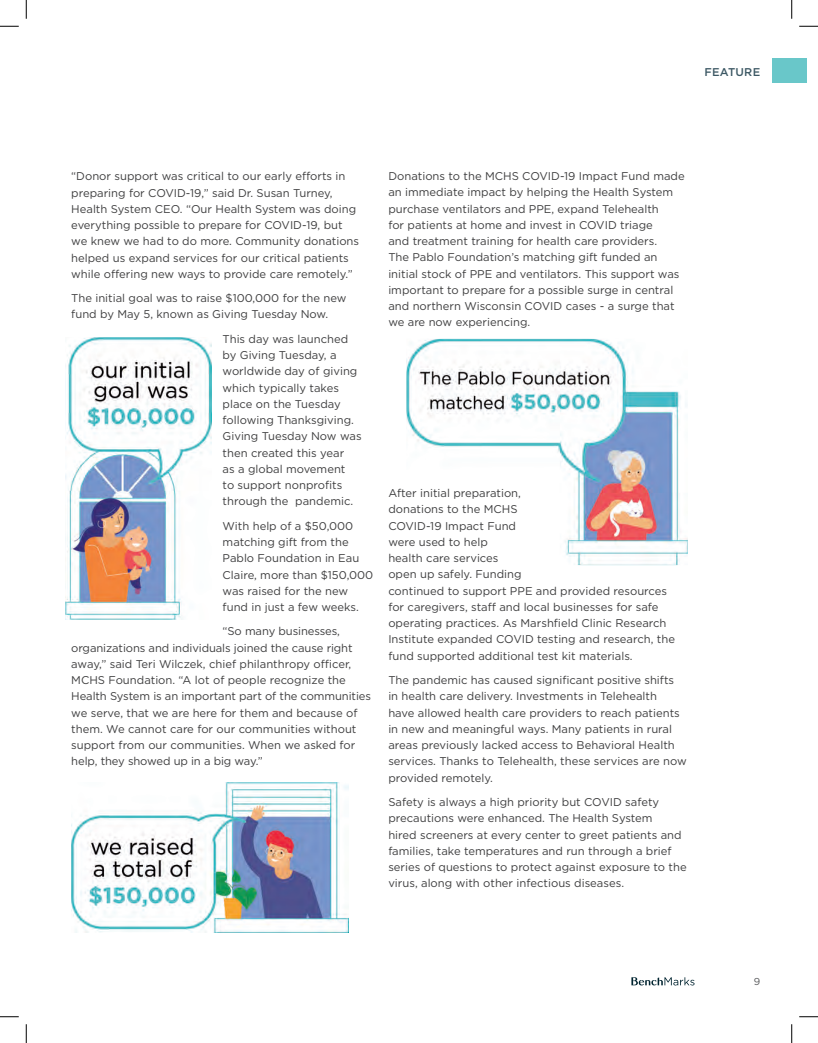
<style>
.page{position:relative;width:818px;height:1043px;background:#fff}
.page>*{position:absolute;margin:0;border:0;box-sizing:border-box;transform-origin:0 0}
.Article_Body{font:11.25px/16.2px "Gotham";color:#3e3e3f}
.t1{font:500 11.25px "Gotham";letter-spacing:.02em;color:#3c5864}
.t2{font:10px "Gotham";color:#57585a}
</style>
<div class="page">
<svg style="left:631px;top:977px;width:63px;height:8px"></svg>
<div style="left:772px;top:59px;width:34px;height:24px;background:#69c7c9"></div>
<img style="left:66px;top:338px;width:145px;height:281px">
<img style="left:71px;top:782px;width:278px;height:150px">
<img style="left:406px;top:339px;width:281px;height:226px">
<svg style="left:0;top:25px;width:19px;height:2px"></svg>
<svg style="left:799px;top:25px;width:19px;height:2px"></svg>
<svg style="left:0;top:1016px;width:19px;height:1px"></svg>
<svg style="left:799px;top:1016px;width:19px;height:1px"></svg>
<svg style="left:25px;top:0;width:2px;height:19px"></svg>
<svg style="left:25px;top:1024px;width:2px;height:18px"></svg>
<svg style="left:791px;top:0;width:1px;height:19px"></svg>
<svg style="left:791px;top:1024px;width:1px;height:18px"></svg>
<p class="t1" style="left:704px;top:65px;width:57px">FEATURE</p>
<p class="Article_Body" style="left:71px;top:168px;width:289px">“Donor support was critical to our early efforts in preparing for COVID-19,” said Dr. Susan Turney, Health System CEO. “Our Health System was doing everything possible to prepare for COVID-19, but we knew we had to do more. Community donations helped us expand services for our critical patients while offering new ways to provide care remotely.”</p>
<p class="Article_Body" style="left:71px;top:290px;width:277px">The initial goal was to raise $100,000 for the new fund by May 5, known as Giving Tuesday Now.</p>
<p class="Article_Body" style="left:222px;top:330px;width:140px">This day was launched by Giving Tuesday, a worldwide day of giving which typically takes place on the Tuesday following Thanksgiving.<br>Giving Tuesday Now was then created this year<br>as a global movement<br>to support nonprofits through the pandemic.</p>
<p class="Article_Body" style="left:222px;top:517px;width:152px">With help of a $50,000 matching gift from the<br>Pablo Foundation in Eau<br>Claire, more than $150,000 was raised for the new fund in just a few weeks.</p>
<p class="Article_Body" style="left:71px;top:623px;width:301px;text-indent:151px">“So many businesses, organizations and individuals joined the cause right away,” said Teri Wilczek, chief philanthropy officer, MCHS Foundation. “A lot of people recognize the Health System is an important part of the communities we serve, that we are here for them and because of them. We cannot care for our communities without support from our communities. When we asked for help, they showed up in a big way.”</p>
<p class="Article_Body" style="left:388px;top:168px;width:298px">Donations to the MCHS COVID-19 Impact Fund made an immediate impact by helping the Health System purchase ventilators and PPE, expand Telehealth<br>for patients at home and invest in COVID triage<br>and treatment training for health care providers.<br>The Pablo Foundation’s matching gift funded an initial stock of PPE and ventilators. This support was important to prepare for a possible surge in central and northern Wisconsin COVID cases - a surge that we are now experiencing.</p>
<p class="Article_Body" style="left:388px;top:485px;width:288px">After initial preparation,<br>donations to the MCHS<br>COVID-19 Impact Fund<br>were used to help<br>health care services<br>open up safely. Funding<br>continued to support PPE and provided resources for caregivers, staff and local businesses for safe operating practices. As Marshfield Clinic Research Institute expanded COVID testing and research, the fund supported additional test kit materials.</p>
<p class="Article_Body" style="left:388px;top:671px;width:300px">The pandemic has caused significant positive shifts in health care delivery. Investments in Telehealth<br>have allowed health care providers to reach patients in new and meaningful ways. Many patients in rural areas previously lacked access to Behavioral Health services. Thanks to Telehealth, these services are now provided remotely.</p>
<p class="Article_Body" style="left:388px;top:793px;width:300px">Safety is always a high priority but COVID safety precautions were enhanced. The Health System<br>hired screeners at every center to greet patients and families, take temperatures and run through a brief series of questions to protect against exposure to the virus, along with other infectious diseases.</p>
<p class="t2" style="left:753px;top:975px;width:8px">9</p>
</div>
